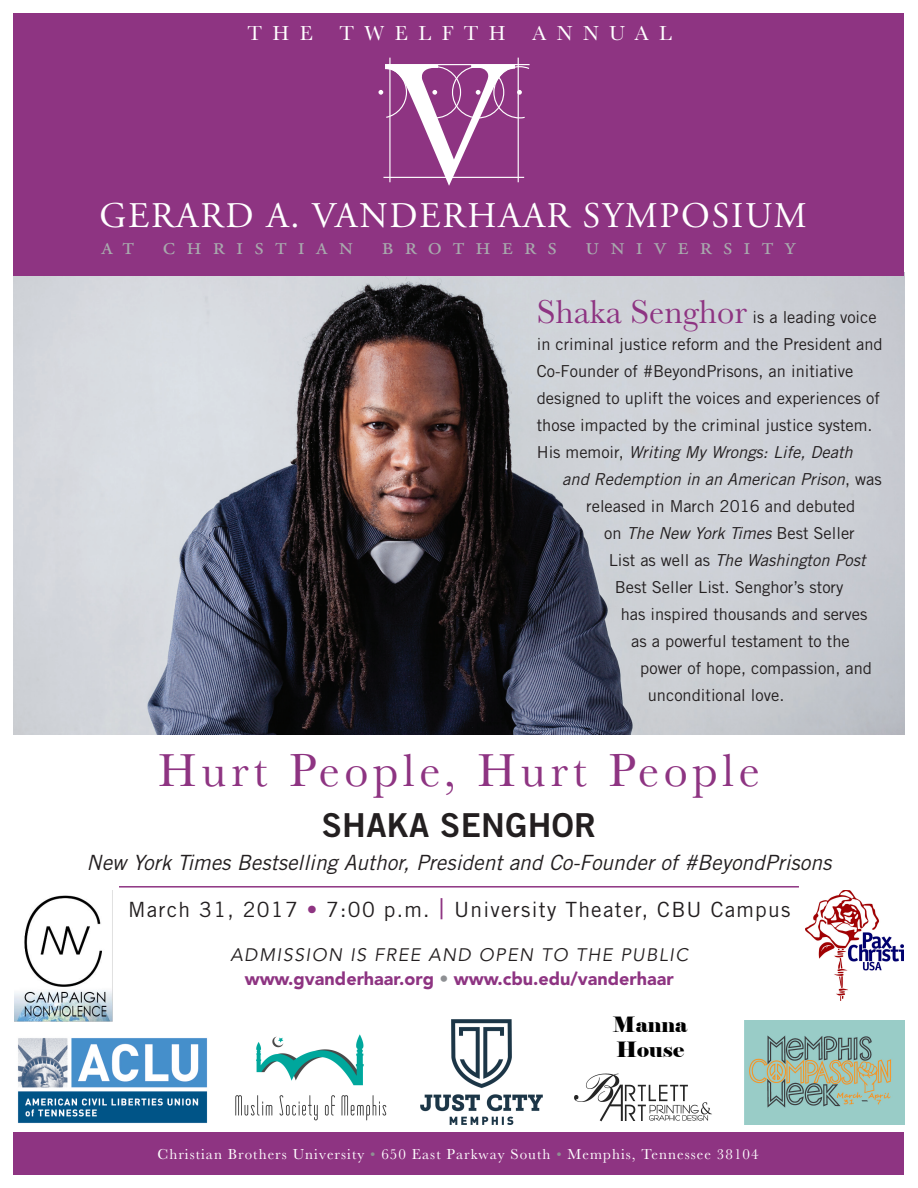
<style>
.page{position:relative;width:918px;height:1188px;background:#fff}
.page>*{position:absolute;margin:0;border:0;box-sizing:border-box;transform-origin:0 0}
.t1{font:48px "Baskerville";letter-spacing:.1em;color:#8e3482}
.t2{font:36.15px "Adobe Garamond Pro";letter-spacing:.05em;color:#fff}
.t3{font:33px "Trade Gothic Bold Two";letter-spacing:.01em;color:#231f20}
.t4{font:24.9px "Adobe Garamond Pro";letter-spacing:.45em;color:#a8a9ad}
.t5{font:italic 21px "Trade Gothic";color:#231f20}
.t6{font:21px "Trade Gothic";letter-spacing:.06em;color:#231f20}
.t7{font:21px "Baskerville";letter-spacing:.5em;color:#fff}
.t8{font:21px/25.2px "Elephant";color:#000}
.t9{font:900 18px/24px "Avenir";color:#8e3482;text-align:center}
.t10{font:16.5px/27px "Trade Gothic";color:#231f20}
.t11{font:italic 16.5px "Trade Gothic";color:#231f20}
.t12{font:15px "Baskerville";letter-spacing:.07em;color:#fff}
.s1{font-family:"Baskerville";font-size:34.5px;color:#8e3482}
.s2{font-style:italic}
.s3{font-style:normal}
.s4{color:#8e3482}
.s5{font-size:28.5px;color:#8e3482}
.s6{font-weight:400;font-style:italic;color:#231f20}
.s7{color:#8e9093}
</style>
<div class="page">
<img style="left:14px;top:276px;width:890px;height:458px">
<div style="left:14px;top:14px;width:890px;height:262px;background:#8e3482"></div>
<hr style="left:389px;top:58px;width:2px;height:124px;background:#fff">
<hr style="left:518px;top:58px;width:1px;height:124px;background:#fff">
<hr style="left:385px;top:64px;width:145px;height:1px;background:#fff">
<svg style="left:378px;top:65px;width:152px;height:121px"></svg>
<div style="left:14px;top:1132px;width:890px;height:42px;background:#8e3482"></div>
<hr style="left:119px;top:886px;width:680px;height:2px;background:#8e3482">
<img style="left:421px;top:1020px;width:121px;height:104px">
<img style="left:574px;top:1073px;width:138px;height:49px">
<img style="left:17px;top:1038px;width:191px;height:85px">
<img style="left:235px;top:1034px;width:152px;height:87px">
<img style="left:15px;top:891px;width:98px;height:130px">
<img style="left:745px;top:1021px;width:160px;height:104px">
<img style="left:805px;top:891px;width:98px;height:110px">
<p class="t7" style="left:247px;top:20px;width:67px">THE</p>
<p class="t7" style="left:339px;top:20px;width:168px">TWELFTH</p>
<p class="t7" style="left:532px;top:20px;width:141px">ANNUAL</p>
<h2 class="t2" style="left:100px;top:194px;width:709px">GERARD A. VANDERHAAR SYMPOSIUM</h2>
<h3 class="t4" style="left:101px;top:231px;width:696px">at christian brothers university</h3>
<p class="t10" style="left:537px;top:304px;width:348px"><span class="s1">Shaka Senghor</span> is a leading voice in criminal justice reform and the President and Co-Founder of #BeyondPrisons, an initiative designed to uplift the voices and experiences of those impacted by the criminal justice system.<br>His memoir, <span class="s2">Writing My Wrongs: Life, Death</span></p>
<p class="t11" style="left:562px;top:469px;width:321px">and Redemption in an American Prison<span class="s3">, was</span></p>
<p class="t10" style="left:586px;top:493px;width:271px">released in March 2016 and debuted</p>
<p class="t11" style="left:604px;top:523px;width:252px"><span class="s3">on</span> The New York Times <span class="s3">Best Seller</span></p>
<p class="t11" style="left:609px;top:550px;width:258px"><span class="s3">List as well as</span> The Washington Post</p>
<p class="t10" style="left:615px;top:574px;width:230px">Best Seller List. Senghor’s story</p>
<p class="t10" style="left:621px;top:601px;width:248px">has inspired thousands and serves</p>
<p class="t10" style="left:631px;top:628px;width:220px">as a powerful testament to the</p>
<p class="t10" style="left:640px;top:655px;width:233px">power of hope, compassion, and</p>
<p class="t10" style="left:648px;top:682px;width:138px">unconditional love.</p>
<h1 class="t1" style="left:158px;top:740px;width:603px">Hurt People, Hurt People</h1>
<h3 class="t3" style="left:322px;top:805px;width:276px">SHAKA SENGHOR</h3>
<p class="t5" style="left:87px;top:850px;width:746px">New York Times Bestselling Author, President and Co-Founder of #BeyondPrisons</p>
<p class="t6" style="left:128px;top:897px;width:664px">March 31, 2017 <span class="s4">•</span> 7:00 p.m. <span class="s5">|</span> University Theater, CBU Campus</p>
<p class="t9" style="left:230px;top:943px;width:459px"><span class="s6">ADMISSION IS FREE AND OPEN TO THE PUBLIC </span>www.gvanderhaar.org <span class="s7">•</span> www.cbu.edu/vanderhaar</p>
<p class="t8" style="left:613px;top:1012px;width:76px">Manna<br>House</p>
<p class="t12" style="left:158px;top:1144px;width:603px">Christian Brothers University <span class="s7">•</span> 650 East Parkway South <span class="s7">•</span> Memphis, Tennessee 38104</p>
</div>
